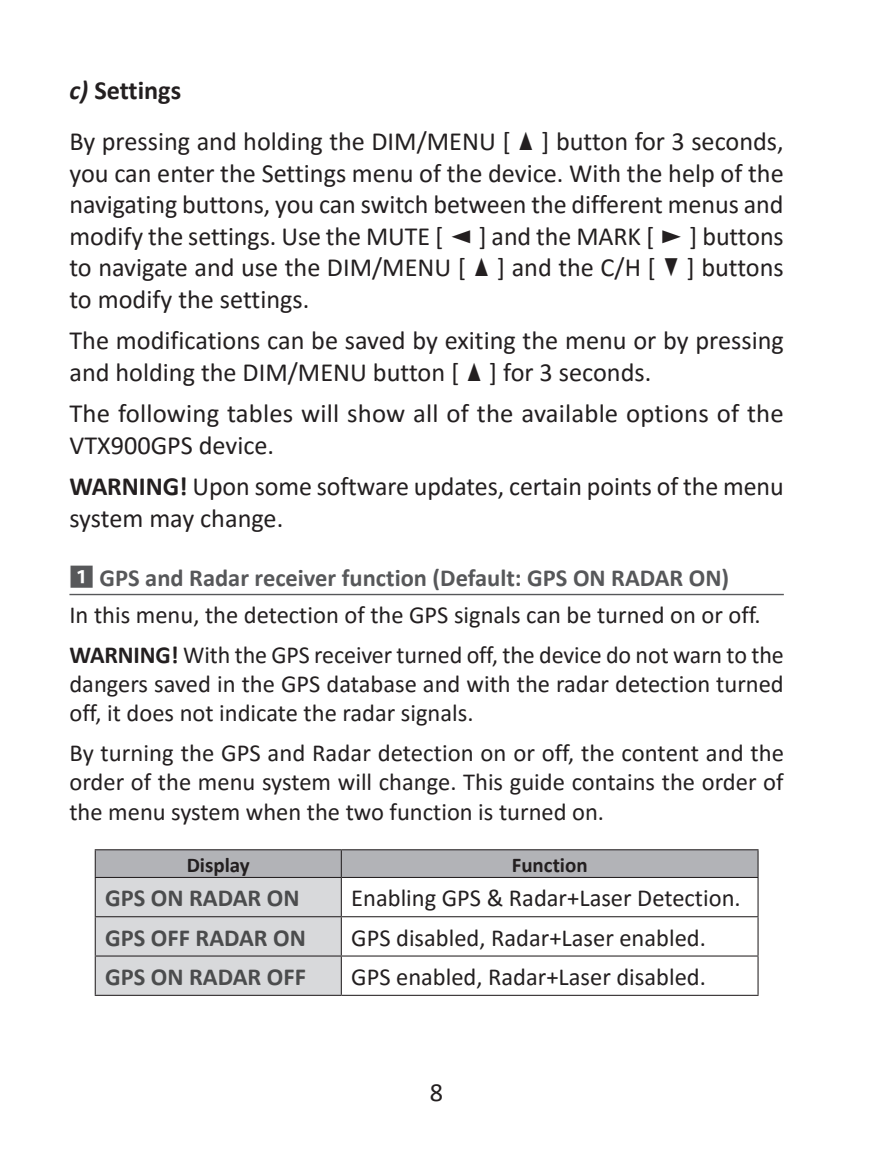
<style>
.page{position:relative;width:893px;height:1151px;background:#fff}
.page>*{position:absolute;margin:0;border:0;box-sizing:border-box;transform-origin:0 0}
.alap{font:26.25px/31.5px "Calibri";color:#231f20}
.alcím1{font:700 26.25px "Calibri";color:#231f20}
.detektor_funkicó_ism{font:24.5px/29.4px "Calibri";color:#231f20;text-align:justify}
.detektor_funkció_cím{font:700 24.5px "Calibri";color:#57585a}
.táblázat_jobb_oszlop{font:700 24.5px "Calibri";color:#4b4c4d}
.táblázat_alap{font:24.5px "Calibri";color:#231f20}
.kijelző_funkció_feli{font:700 21px "Calibri";color:#231f20}
.s1{font-style:italic}
.s2{font-family:"Arial"}
.s3{font-family:"Arial";font-size:18.2px}
.s4{font-weight:700}
.s5{font-family:"Koz Go Pr 6 N"}
</style>
<div class="page">
<hr style="left:69px;top:594px;width:715px;height:1px;background:#57585a">
<hr style="left:757px;top:878px;width:2px;height:38px;background:#231f20">
<hr style="left:341px;top:916px;width:418px;height:1px;background:#231f20">
<hr style="left:757px;top:917px;width:2px;height:38px;background:#231f20">
<hr style="left:341px;top:955px;width:418px;height:2px;background:#231f20">
<hr style="left:757px;top:956px;width:2px;height:39px;background:#231f20">
<hr style="left:341px;top:995px;width:418px;height:1px;background:#231f20">
<hr style="left:95px;top:849px;width:246px;height:1px;background:#231f20">
<svg style="left:95px;top:850px;width:663px;height:145px"></svg>
<hr style="left:341px;top:849px;width:418px;height:1px;background:#231f20">
<hr style="left:757px;top:850px;width:2px;height:27px;background:#231f20">
<hr style="left:341px;top:877px;width:418px;height:1px;background:#231f20">
<hr style="left:95px;top:877px;width:246px;height:1px;background:#231f20">
<hr style="left:95px;top:878px;width:1px;height:38px;background:#231f20">
<hr style="left:341px;top:878px;width:1px;height:38px;background:#231f20">
<hr style="left:95px;top:916px;width:246px;height:1px;background:#231f20">
<hr style="left:95px;top:917px;width:1px;height:38px;background:#231f20">
<hr style="left:341px;top:917px;width:1px;height:38px;background:#231f20">
<hr style="left:95px;top:955px;width:246px;height:2px;background:#231f20">
<hr style="left:95px;top:956px;width:1px;height:39px;background:#231f20">
<hr style="left:341px;top:956px;width:1px;height:39px;background:#231f20">
<hr style="left:95px;top:995px;width:246px;height:1px;background:#231f20">
<p class="alcím1" style="left:69px;top:72px;width:113px"><span class="s1">c)</span> Settings</p>
<p class="alap" style="left:69px;top:125px;width:716px;text-align:justify">By pressing and holding the DIM/MENU [ <span class="s2">▲</span> ] button for 3 seconds, you can enter the Settings menu of the device. With the help of the navigating buttons, you can switch between the different menus and modify the settings. Use the MUTE [ <span class="s3">◄</span> ] and the MARK [ <span class="s3">►</span> ] buttons to navigate and use the DIM/MENU [ <span class="s2">▲</span> ] and the C/H [ <span class="s2">▼</span> ] buttons to modify the settings.</p>
<p class="alap" style="left:69px;top:324px;width:716px">The modifications can be saved by exiting the menu or by pressing and holding the DIM/MENU button [ <span class="s2">▲</span> ] for 3 seconds.</p>
<p class="alap" style="left:69px;top:397px;width:716px">The following tables will show all of the available options of the<br>VTX900GPS device.</p>
<p class="alap" style="left:69px;top:470px;width:716px"><span class="s4">WARNING!</span> Upon some software updates, certain points of the menu system may change.</p>
<p class="detektor_funkció_cím" style="left:69px;top:560px;width:661px"><span class="s5">1</span> GPS and Radar receiver function (Default: GPS ON RADAR ON)</p>
<p class="detektor_funkicó_ism" style="left:69px;top:600px;width:693px">In this menu, the detection of the GPS signals can be turned on or off.</p>
<p class="detektor_funkicó_ism" style="left:69px;top:639px;width:716px"><span class="s4">WARNING!</span> With the GPS receiver turned off, the device do not warn to the dangers saved in the GPS database and with the radar detection turned off, it does not indicate the radar signals.</p>
<p class="detektor_funkicó_ism" style="left:69px;top:737px;width:716px">By turning the GPS and Radar detection on or off, the content and the order of the menu system will change. This guide contains the order of the menu system when the two function is turned on.</p>
<p class="kijelző_funkció_feli" style="left:187px;top:850px;width:65px">Display</p>
<p class="kijelző_funkció_feli" style="left:512px;top:850px;width:77px">Function</p>
<p class="táblázat_jobb_oszlop" style="left:105px;top:881px;width:196px">GPS ON RADAR ON</p>
<p class="táblázat_alap" style="left:351px;top:881px;width:391px">Enabling GPS &amp; Radar+Laser Detection.</p>
<p class="táblázat_jobb_oszlop" style="left:105px;top:920px;width:202px">GPS OFF RADAR ON</p>
<p class="detektor_funkicó_ism" style="left:351px;top:922px;width:356px">GPS disabled, Radar+Laser enabled.</p>
<p class="táblázat_jobb_oszlop" style="left:105px;top:959px;width:202px">GPS ON RADAR OFF</p>
<p class="detektor_funkicó_ism" style="left:351px;top:961px;width:356px">GPS enabled, Radar+Laser disabled.</p>
<p class="alap" style="left:430px;top:1076px;width:15px">8</p>
</div>
